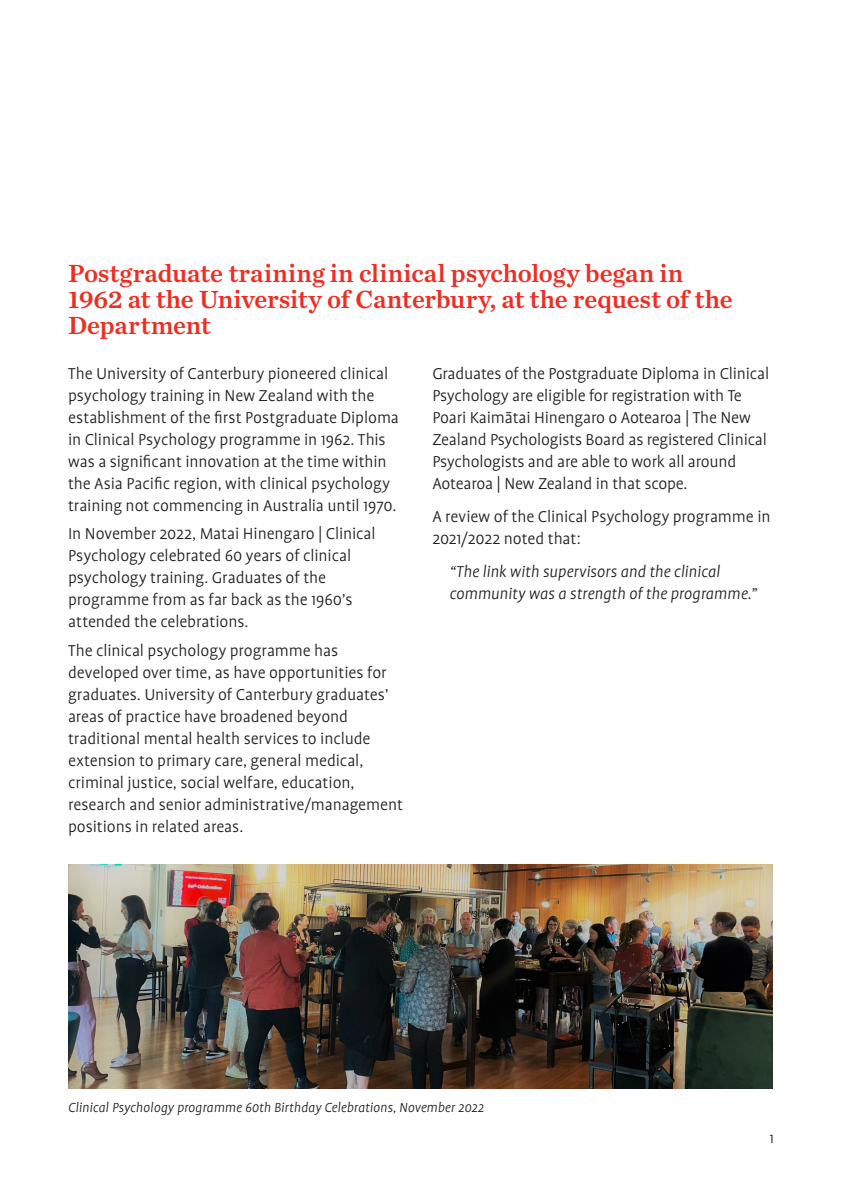
<style>
.page{position:relative;width:842px;height:1191px;background:#fff}
.page>*{position:absolute;margin:0;border:0;box-sizing:border-box;transform-origin:0 0}
.Body{font:26px/26px "Chronicle Text G2 Semi";letter-spacing:-.005em;color:#ee2e22}
.Body-2{font:300 18px/22px "Profile Pro";letter-spacing:-.005em;color:#231f20}
.Body-3{font:italic 300 18px/22px "Profile Pro";letter-spacing:-.005em;color:#231f20}
.t1{font:300 16px "Profile Pro";color:#231f20}
.t2{font:italic 300 15px "Profile Pro";color:#231f20}
</style>
<div class="page">
<img style="left:68px;top:865px;width:704px;height:224px">
<p class="Body" style="left:68px;top:258px;width:666px">Postgraduate training in clinical psychology began in<br>1962 at the University of Canterbury, at the request of the<br>Department</p>
<p class="Body-2" style="left:68px;top:363px;width:332px">The University of Canterbury pioneered clinical psychology training in New Zealand with the establishment of the first Postgraduate Diploma in Clinical Psychology programme in 1962. This was a significant innovation at the time within the Asia Pacific region, with clinical psychology training not commencing in Australia until 1970.</p>
<p class="Body-2" style="left:68px;top:523px;width:309px">In November 2022, Matai Hinengaro | Clinical Psychology celebrated 60 years of clinical psychology training. Graduates of the programme from as far back as the 1960’s attended the celebrations.</p>
<p class="Body-2" style="left:68px;top:640px;width:336px">The clinical psychology programme has developed over time, as have opportunities for graduates. University of Canterbury graduates’ areas of practice have broadened beyond traditional mental health services to include extension to primary care, general medical, criminal justice, social welfare, education, research and senior administrative/management positions in related areas.</p>
<p class="Body-2" style="left:432px;top:363px;width:338px">Graduates of the Postgraduate Diploma in Clinical Psychology are eligible for registration with Te Poari Kaimātai Hinengaro o Aotearoa | The New Zealand Psychologists Board as registered Clinical Psychologists and are able to work all around Aotearoa | New Zealand in that scope.</p>
<p class="Body-2" style="left:432px;top:506px;width:340px">A review of the Clinical Psychology programme in<br>2021/2022 noted that:</p>
<p class="Body-3" style="left:449px;top:561px;width:309px">“The link with supervisors and the clinical community was a strength of the programme.”</p>
<p class="t2" style="left:68px;top:1099px;width:418px">Clinical Psychology programme 60th Birthday Celebrations, November 2022</p>
<p class="t1" style="left:769px;top:1129px;width:6px">1</p>
</div>
